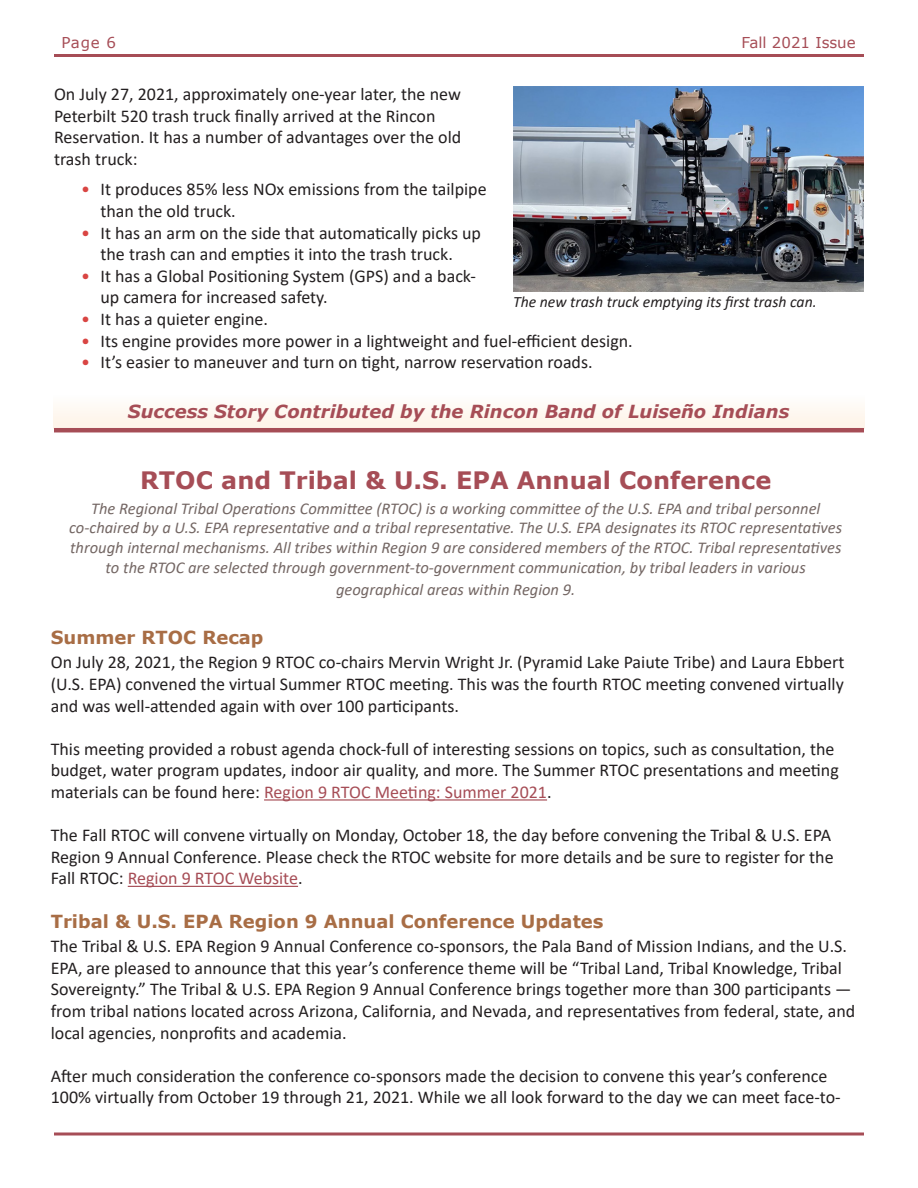
<style>
.page{position:relative;width:918px;height:1188px;background:#fff}
.page>*{position:absolute;margin:0;border:0;box-sizing:border-box;transform-origin:0 0}
.t1{font:700 24px "Verdana";color:#a64d56}
.t2{font:18px/21.6px "Calibri";color:#231f20}
.t3{font:700 18px "Verdana";color:#a86d45}
.t4{font:italic 700 18px "Verdana";color:#a64d56}
.t5{font:italic 16.5px/19.8px "Calibri";color:#746764;text-align:center}
.t6{font:italic 15.75px "Calibri";color:#231f20}
.t7{font:15px "Verdana";color:#a64d56}
.s1{color:#d94543}
.s2{color:#a64d56}
</style>
<div class="page">
<svg style="left:54px;top:1132px;width:810px;height:4px;background:#bc7980"></svg>
<hr style="left:54px;top:54px;width:810px;height:3px;background:#a64d56">
<img style="left:513px;top:86px;width:351px;height:205px">
<hr style="left:264px;top:799px;width:283px;height:2px;background:#a64d56">
<hr style="left:128px;top:886px;width:170px;height:1px;background:#a64d56">
<div style="left:54px;top:389px;width:810px;height:39px;background:#fef9f3"></div>
<hr style="left:54px;top:428px;width:810px;height:4px;background:#a64d56">
<p class="t7" style="left:62px;top:32px;width:56px">Page 6</p>
<p class="t7" style="left:742px;top:32px;width:116px">Fall 2021 Issue</p>
<p class="t2" style="left:54px;top:83px;width:409px">On July 27, 2021, approximately one-year later, the new Peterbilt 520 trash truck finally arrived at the Rincon Reservation. It has a number of advantages over the old trash truck:</p>
<p class="t2" style="left:100px;top:178px;width:388px;text-indent:-19px"><span class="s1">•</span> It produces 85% less NOx emissions from the tailpipe than the old truck.</p>
<p class="t2" style="left:81px;top:221px;width:402px;text-align:center"><span class="s1">•</span> It has an arm on the side that automatically picks up the trash can and empties it into the trash truck.</p>
<p class="t2" style="left:100px;top:264px;width:377px;text-indent:-19px"><span class="s1">•</span> It has a Global Positioning System (GPS) and a back&shy;up camera for increased safety.</p>
<p class="t2" style="left:81px;top:308px;width:189px"><span class="s1">•</span> It has a quieter engine.</p>
<p class="t2" style="left:81px;top:329px;width:553px"><span class="s1">•</span> Its engine provides more power in a lightweight and fuel-efficient design.</p>
<p class="t2" style="left:81px;top:351px;width:513px"><span class="s1">•</span> It’s easier to maneuver and turn on tight, narrow reservation roads.</p>
<p class="t6" style="left:513px;top:290px;width:305px">The new trash truck emptying its first trash can.</p>
<h4 class="t4" style="left:128px;top:399px;width:663px">Success Story Contributed by the Rincon Band of Luiseño Indians</h4>
<h3 class="t1" style="left:140px;top:464px;width:633px">RTOC and Tribal &amp; U.S. EPA Annual Conference</h3>
<p class="t5" style="left:69px;top:497px;width:775px">The Regional Tribal Operations Committee (RTOC) is a working committee of the U.S. EPA and tribal personnel co-chaired by a U.S. EPA representative and a tribal representative. The U.S. EPA designates its RTOC representatives through internal mechanisms. All tribes within Region 9 are considered members of the RTOC. Tribal representatives to the RTOC are selected through government-to-government communication, by tribal leaders in various</p>
<p class="t5" style="left:336px;top:578px;width:241px">geographical areas within Region 9.</p>
<h4 class="t3" style="left:51px;top:624px;width:214px">Summer RTOC Recap</h4>
<p class="t2" style="left:51px;top:651px;width:795px;text-align:justify">On July 28, 2021, the Region 9 RTOC co-chairs Mervin Wright Jr. (Pyramid Lake Paiute Tribe) and Laura Ebbert (U.S. EPA) convened the virtual Summer RTOC meeting. This was the fourth RTOC meeting convened virtually and was well-attended again with over 100 participants.</p>
<p class="t2" style="left:51px;top:738px;width:790px">This meeting provided a robust agenda chock-full of interesting sessions on topics, such as consultation, the budget, water program updates, indoor air quality, and more. The Summer RTOC presentations and meeting materials can be found here: <span class="s2">Region 9 RTOC Meeting: Summer 2021</span>.</p>
<p class="t2" style="left:51px;top:824px;width:784px">The Fall RTOC will convene virtually on Monday, October 18, the day before convening the Tribal &amp; U.S. EPA<br>Region 9 Annual Conference. Please check the RTOC website for more details and be sure to register for the<br>Fall RTOC: <span class="s2">Region 9 RTOC Website</span>.</p>
<h4 class="t3" style="left:51px;top:908px;width:554px">Tribal &amp; U.S. EPA Region 9 Annual Conference Updates</h4>
<p class="t2" style="left:51px;top:935px;width:806px">The Tribal &amp; U.S. EPA Region 9 Annual Conference co-sponsors, the Pala Band of Mission Indians, and the U.S.<br>EPA, are pleased to announce that this year’s conference theme will be “Tribal Land, Tribal Knowledge, Tribal Sovereignty.” The Tribal &amp; U.S. EPA Region 9 Annual Conference brings together more than 300 participants — from tribal nations located across Arizona, California, and Nevada, and representatives from federal, state, and local agencies, nonprofits and academia.</p>
<p class="t2" style="left:51px;top:1065px;width:791px">After much consideration the conference co-sponsors made the decision to convene this year’s conference<br>100% virtually from October 19 through 21, 2021. While we all look forward to the day we can meet face-to-</p>
</div>
